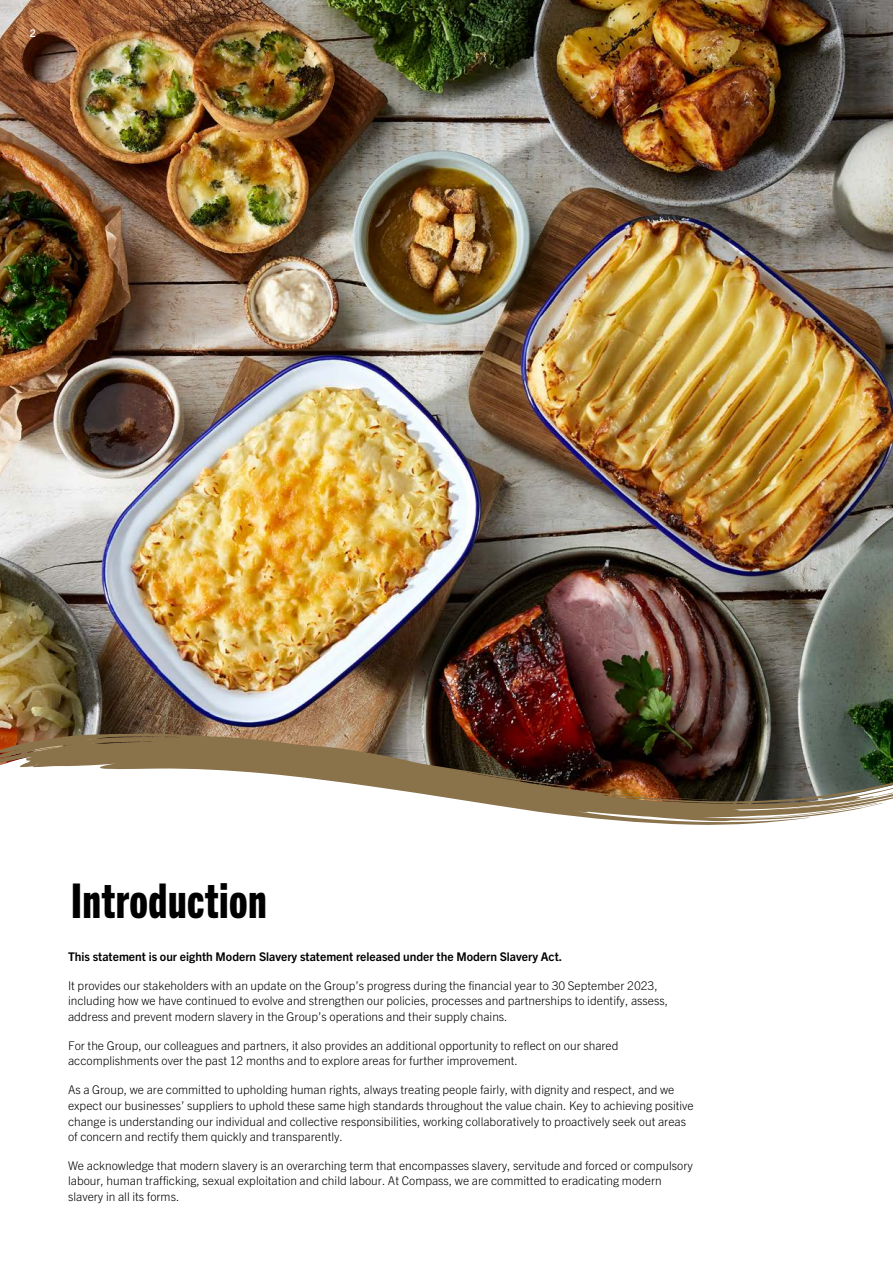
<style>
.page{position:relative;width:893px;height:1263px;background:#fff}
.page>*{position:absolute;margin:0;border:0;box-sizing:border-box;transform-origin:0 0}
.t1{font:48px "Trade Gothic Next LT Pro Hv Cm";letter-spacing:.01em;color:#000}
.t2{font:300 12px/15.8px "Trade Gothic Next LT Pro";color:#000}
.t3{font:700 12px "Trade Gothic Next LT Pro";color:#000}
.t4{font:700 10.5px "Trade Gothic Next LT Pro";color:#fff}
</style>
<div class="page">
<img style="left:0;top:0;width:893px;height:733px">
<img style="left:0;top:733px;width:893px;height:92px">
<p class="t4" style="left:30px;top:26px;width:8px">2</p>
<h1 class="t1" style="left:71px;top:868px;width:197px">Introduction</h1>
<p class="t3" style="left:68px;top:948px;width:496px">This statement is our eighth Modern Slavery statement released under the Modern Slavery Act.</p>
<p class="t2" style="left:68px;top:977px;width:602px">It provides our stakeholders with an update on the Group’s progress during the financial year to 30 September 2023, including how we have continued to evolve and strengthen our policies, processes and partnerships to identify, assess, address and prevent modern slavery in the Group’s operations and their supply chains.</p>
<p class="t2" style="left:68px;top:1037px;width:552px">For the Group, our colleagues and partners, it also provides an additional opportunity to reflect on our shared accomplishments over the past 12 months and to explore areas for further improvement.</p>
<p class="t2" style="left:68px;top:1081px;width:627px">As a Group, we are committed to upholding human rights, always treating people fairly, with dignity and respect, and we expect our businesses’ suppliers to uphold these same high standards throughout the value chain. Key to achieving positive change is understanding our individual and collective responsibilities, working collaboratively to proactively seek out areas of concern and rectify them quickly and transparently.</p>
<p class="t2" style="left:68px;top:1157px;width:626px">We acknowledge that modern slavery is an overarching term that encompasses slavery, servitude and forced or compulsory labour, human trafficking, sexual exploitation and child labour. At Compass, we are committed to eradicating modern slavery in all its forms.</p>
</div>
